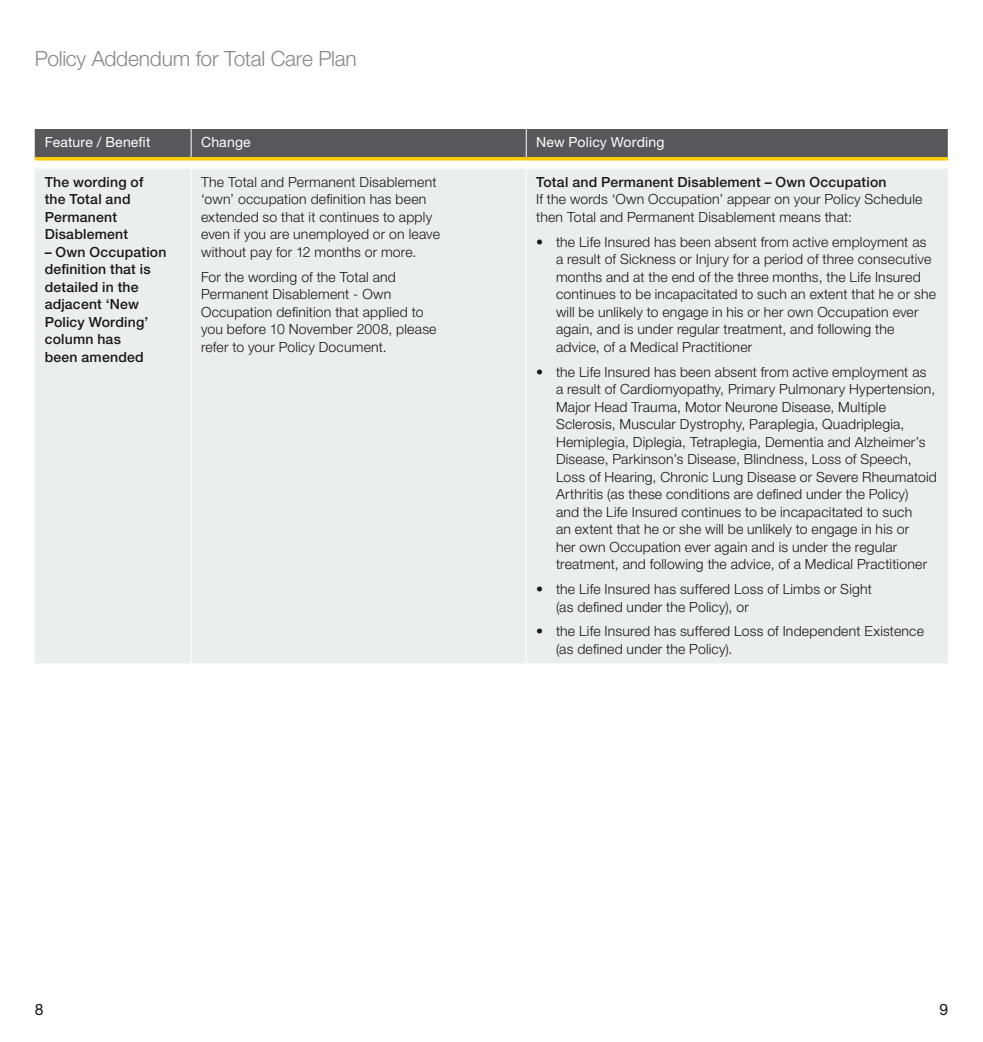
<style>
.page{position:relative;width:983px;height:1042px;background:#fff}
.page>*{position:absolute;margin:0;border:0;box-sizing:border-box;transform-origin:0 0}
.t1{font:300 21px "Helvetica Neue LT";letter-spacing:-.015em;color:#87888a}
.t2{font:15.75px "Helvetica Neue LT";color:#1a171b}
.t3{font:300 14px/17.5px "Helvetica Neue LT";letter-spacing:.015em;color:#1a171b}
.t4{font:500 14px/17.5px "Helvetica Neue LT";letter-spacing:.015em;color:#1a171b}
.t5{font:14px "Helvetica Neue LT";letter-spacing:.01em;color:#fff}
</style>
<div class="page">
<div style="left:35px;top:169px;width:912px;height:494px;background:#eceded"></div>
<div style="left:35px;top:129px;width:912px;height:28px;background:#58585a"></div>
<hr style="left:191px;top:169px;width:1px;height:494px;background:#fff">
<hr style="left:525px;top:169px;width:1px;height:494px;background:#fff">
<hr style="left:35px;top:157px;width:156px;height:3px;background:#fc0">
<hr style="left:191px;top:157px;width:335px;height:3px;background:#fc0">
<hr style="left:526px;top:157px;width:421px;height:3px;background:#fc0">
<h1 class="t1" style="left:35px;top:46px;width:323px">Policy Addendum for Total Care Plan</h1>
<p class="t5" style="left:45px;top:134px;width:107px">Feature / Benefit</p>
<p class="t5" style="left:201px;top:134px;width:51px">Change</p>
<p class="t5" style="left:536px;top:134px;width:130px">New Policy Wording</p>
<p class="t4" style="left:45px;top:173px;width:100px">The wording of the Total and<br>Permanent<br>Disablement</p>
<p class="t4" style="left:45px;top:243px;width:123px">– Own Occupation definition that is detailed in the adjacent ‘New<br>Policy Wording’ column has<br>been amended</p>
<p class="t4" style="left:536px;top:173px;width:352px">Total and Permanent Disablement – Own Occupation</p>
<p class="t3" style="left:536px;top:190px;width:387px">If the words ‘Own Occupation’ appear on your Policy Schedule then Total and Permanent Disablement means that:</p>
<p class="t3" style="left:556px;top:232px;width:381px;text-indent:-20px">• the Life Insured has been absent from active employment as a result of Sickness or Injury for a period of three consecutive months and at the end of the three months, the Life Insured continues to be incapacitated to such an extent that he or she will be unlikely to engage in his or her own Occupation ever again, and is under regular treatment, and following the advice, of a Medical Practitioner</p>
<p class="t3" style="left:556px;top:362px;width:382px;text-indent:-20px">• the Life Insured has been absent from active employment as a result of Cardiomyopathy, Primary Pulmonary Hypertension, Major Head Trauma, Motor Neurone Disease, Multiple Sclerosis, Muscular Dystrophy, Paraplegia, Quadriplegia, Hemiplegia, Diplegia, Tetraplegia, Dementia and Alzheimer’s Disease, Parkinson’s Disease, Blindness, Loss of Speech, Loss of Hearing, Chronic Lung Disease or Severe Rheumatoid Arthritis (as these conditions are defined under the Policy)<br>and the Life Insured continues to be incapacitated to such<br>an extent that he or she will be unlikely to engage in his or<br>her own Occupation ever again and is under the regular treatment, and following the advice, of a Medical Practitioner</p>
<p class="t3" style="left:556px;top:580px;width:317px;text-indent:-20px">• the Life Insured has suffered Loss of Limbs or Sight (as defined under the Policy), or</p>
<p class="t3" style="left:556px;top:622px;width:369px;text-indent:-20px">• the Life Insured has suffered Loss of Independent Existence (as defined under the Policy).</p>
<p class="t3" style="left:201px;top:173px;width:240px">The Total and Permanent Disablement ‘own’ occupation definition has been extended so that it continues to apply even if you are unemployed or on leave without pay for 12 months or more.</p>
<p class="t3" style="left:201px;top:268px;width:237px">For the wording of the Total and<br>Permanent Disablement - Own<br>Occupation definition that applied to you before 10 November 2008, please refer to your Policy Document.</p>
<p class="t2" style="left:35px;top:999px;width:10px">8</p>
<p class="t2" style="left:939px;top:999px;width:10px">9</p>
</div>
